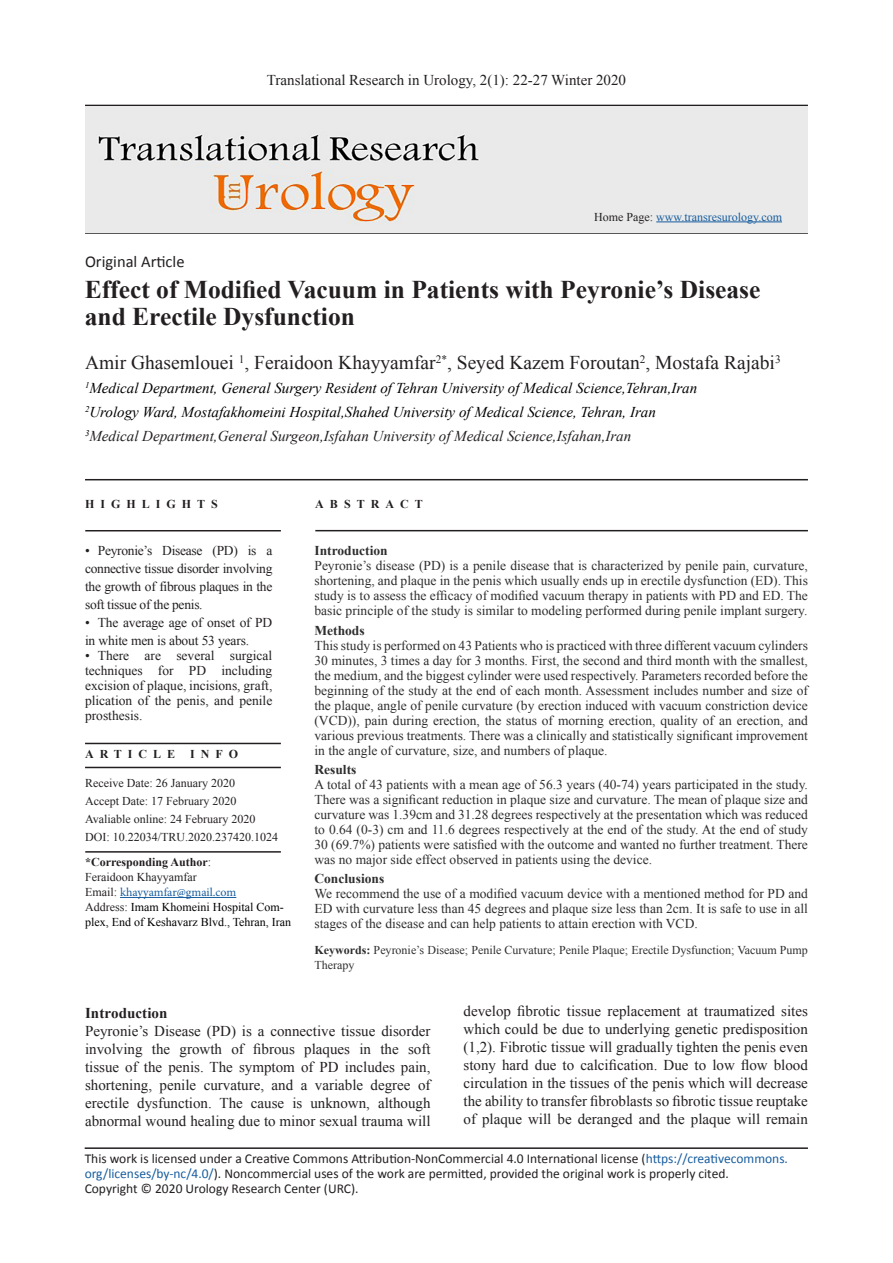
<style>
.page{position:relative;width:893px;height:1263px;background:#fff}
.page>*{position:absolute;margin:0;border:0;box-sizing:border-box;transform-origin:0 0}
.Title_Article{font:700 25.5px/27px "Times New Roman";color:#231f20}
.t1{font:19.5px "Times New Roman";color:#231f20}
.Title_Article-2{font:16.5px "Calibri";color:#231f20}
.main-text{font:15px/18px "Times New Roman";color:#231f20;text-align:justify}
.t2{font:italic 15px "Times New Roman";color:#000}
.t3{font:italic 15px "Times New Roman";color:#231f20}
.header_of_context{font:700 15px "Times New Roman";letter-spacing:.005em;color:#231f20}
.main-text-2{font:13.5px/15px "Times New Roman";color:#2e2e2e;text-align:justify}
.t4{font:13.5px/18px "Times New Roman";letter-spacing:-.01em;color:#231f20;text-align:justify}
.t5{font:13.5px/15px "Calibri";color:#231f20}
.main-text-3{font:700 13.5px "Times New Roman";color:#2e2e2e}
.t6{font:12px "Times New Roman";color:#231f20}
.main-text-4{font:12px/15px "Times New Roman";color:#2e2e2e}
.t7{font:12px/15px "Times New Roman";color:#000}
.t8{font:12px "Times New Roman";color:#175d9e}
.t9{font:700 12px "Times New Roman";letter-spacing:.5em;color:#231f20}
.t10{font:12px "Minion Pro";color:#175d9e}
.t11{font:700 12px "Times New Roman";color:#231f20}
.s1{color:#231f20}
.s2{font-weight:700}
.s3{font-weight:400}
.s4{font-family:"Times New Roman";color:#231f20}
.s5{color:#175d9e}
</style>
<div class="page">
<hr style="left:85px;top:232px;width:723px;height:2px;background:#231f20">
<hr style="left:85px;top:105px;width:723px;height:1px;background:#231f20">
<img style="left:85px;top:106px;width:723px;height:126px">
<hr style="left:656px;top:222px;width:126px;height:1px;background:#175d9e">
<hr style="left:85px;top:530px;width:196px;height:1px;background:#231f20">
<hr style="left:85px;top:851px;width:196px;height:2px;background:#231f20">
<hr style="left:315px;top:530px;width:493px;height:1px;background:#231f20">
<hr style="left:85px;top:479px;width:723px;height:1px;background:#231f20">
<hr style="left:85px;top:767px;width:196px;height:1px;background:#231f20">
<hr style="left:85px;top:743px;width:196px;height:1px;background:#231f20">
<hr style="left:85px;top:1147px;width:723px;height:2px;background:#231f20">
<hr style="left:120px;top:897px;width:116px;height:1px;background:#175d9e">
<p class="main-text" style="left:267px;top:71px;width:361px">Translational Research in Urology, 2(1): 22-27 Winter 2020</p>
<p class="Title_Article-2" style="left:85px;top:252px;width:101px">Original Article</p>
<p class="t8" style="left:594px;top:208px;width:189px"><span class="s1">Home Page:</span> www.transresurology.com</p>
<p class="Title_Article" style="left:85px;top:275px;width:677px">Effect of Modified Vacuum in Patients with Peyronie’s Disease and Erectile Dysfunction</p>
<p class="t1" style="left:85px;top:349px;width:697px">Amir Ghasemlouei <sup>1</sup>, Feraidoon Khayyamfar<sup>2*</sup>, Seyed Kazem Foroutan<sup>2</sup>, Mostafa Rajabi<sup>3</sup></p>
<p class="t2" style="left:85px;top:378px;width:614px"><sup>1</sup>Medical Department, General Surgery Resident of Tehran University of Medical Science,Tehran,Iran</p>
<p class="t2" style="left:85px;top:402px;width:572px"><sup>2</sup>Urology Ward, Mostafakhomeini Hospital,Shahed University of Medical Science, Tehran, Iran</p>
<p class="t3" style="left:85px;top:426px;width:548px"><sup>3</sup>Medical Department,General Surgeon,Isfahan University of Medical Science,Isfahan,Iran</p>
<p class="t9" style="left:85px;top:495px;width:134px">HIGHLIGHTS</p>
<p class="t9" style="left:315px;top:496px;width:109px">ABSTRACT</p>
<p class="t4" style="left:85px;top:541px;width:189px">• Peyronie’s Disease (PD) is a connective tissue disorder involving the growth of fibrous plaques in the soft tissue of the penis.</p>
<p class="t4" style="left:85px;top:613px;width:189px">• The average age of onset of PD in white men is about 53 years.</p>
<p class="t4" style="left:85px;top:648px;width:189px;line-height:15px">• There are several surgical techniques for PD including excision of plaque, incisions, graft, plication of the penis, and penile prosthesis.</p>
<p class="t9" style="left:85px;top:746px;width:92px">ARTICLE</p>
<p class="t9" style="left:190px;top:746px;width:49px">INFO</p>
<p class="main-text-3" style="left:314px;top:541px;width:75px">Introduction</p>
<p class="main-text-2" style="left:314px;top:558px;width:495px">Peyronie’s disease (PD) is a penile disease that is characterized by penile pain, curvature, shortening, and plaque in the penis which usually ends up in erectile dysfunction (ED). This study is to assess the efficacy of modified vacuum therapy in patients with PD and ED. The basic principle of the study is similar to modeling performed during penile implant surgery.</p>
<p class="main-text-3" style="left:314px;top:621px;width:52px">Methods</p>
<p class="main-text-2" style="left:314px;top:637px;width:495px">This study is performed on 43 Patients who is practiced with three different vacuum cylinders 30 minutes, 3 times a day for 3 months. First, the second and third month with the smallest, the medium, and the biggest cylinder were used respectively. Parameters recorded before the beginning of the study at the end of each month. Assessment includes number and size of the plaque, angle of penile curvature (by erection induced with vacuum constriction device (VCD)), pain during erection, the status of morning erection, quality of an erection, and various previous treatments. There was a clinically and statistically significant improvement in the angle of curvature, size, and numbers of plaque.</p>
<p class="main-text-3" style="left:314px;top:760px;width:43px">Results</p>
<p class="main-text-2" style="left:314px;top:777px;width:495px">A total of 43 patients with a mean age of 56.3 years (40-74) years participated in the study.<br>There was a significant reduction in plaque size and curvature. The mean of plaque size and curvature was 1.39cm and 31.28 degrees respectively at the presentation which was reduced to 0.64 (0-3) cm and 11.6 degrees respectively at the end of the study. At the end of study 30 (69.7%) patients were satisfied with the outcome and wanted no further treatment. There was no major side effect observed in patients using the device.</p>
<p class="main-text-3" style="left:314px;top:869px;width:71px">Conclusions</p>
<p class="main-text-2" style="left:314px;top:886px;width:495px">We recommend the use of a modified vacuum device with a mentioned method for PD and ED with curvature less than 45 degrees and plaque size less than 2cm. It is safe to use in all stages of the disease and can help patients to attain erection with VCD.</p>
<p class="main-text-4" style="left:314px;top:942px;width:495px"><span class="s2">Keywords:</span> Peyronie’s Disease; Penile Curvature; Penile Plaque; Erectile Dysfunction; Vacuum Pump<br>Therapy</p>
<p class="t6" style="left:85px;top:775px;width:151px">Receive Date: 26 January 2020</p>
<p class="t6" style="left:85px;top:793px;width:153px">Accept Date: 17 February 2020</p>
<p class="t6" style="left:85px;top:811px;width:172px">Avaliable online: 24 February 2020</p>
<p class="t6" style="left:85px;top:829px;width:194px">DOI: 10.22034/TRU.2020.237420.1024</p>
<p class="t11" style="left:85px;top:854px;width:128px">*Corresponding Author<span class="s3">:</span></p>
<p class="t6" style="left:85px;top:869px;width:113px">Feraidoon Khayyamfar</p>
<p class="t10" style="left:85px;top:884px;width:153px"><span class="s4">Email:</span> khayyamfar@gmail.com</p>
<p class="t7" style="left:85px;top:899px;width:208px"><span class="s1">Address:</span> Imam Khomeini Hospital Com&shy;plex, End of Keshavarz Blvd., Tehran, Iran</p>
<p class="header_of_context" style="left:85px;top:1002px;width:84px">Introduction</p>
<p class="main-text" style="left:85px;top:1022px;width:347px">Peyronie’s Disease (PD) is a connective tissue disorder involving the growth of fibrous plaques in the soft tissue of the penis. The symptom of PD includes pain, shortening, penile curvature, and a variable degree of erectile dysfunction. The cause is unknown, although abnormal wound healing due to minor sexual trauma will</p>
<p class="main-text" style="left:463px;top:1002px;width:346px">develop fibrotic tissue replacement at traumatized sites which could be due to underlying genetic predisposition (1,2). Fibrotic tissue will gradually tighten the penis even stony hard due to calcification. Due to low flow blood circulation in the tissues of the penis which will decrease the ability to transfer fibroblasts so fibrotic tissue reuptake of plaque will be deranged and the plaque will remain</p>
<p class="t5" style="left:85px;top:1150px;width:705px">This work is licensed under a Creative Commons Attribution-NonCommercial 4.0 International license (<span class="s5">https://creativecommons. org/licenses/by-nc/4.0/</span>). Noncommercial uses of the work are permitted, provided the original work is properly cited.</p>
<p class="t5" style="left:85px;top:1180px;width:275px">Copyright © 2020 Urology Research Center (URC).</p>
</div>
